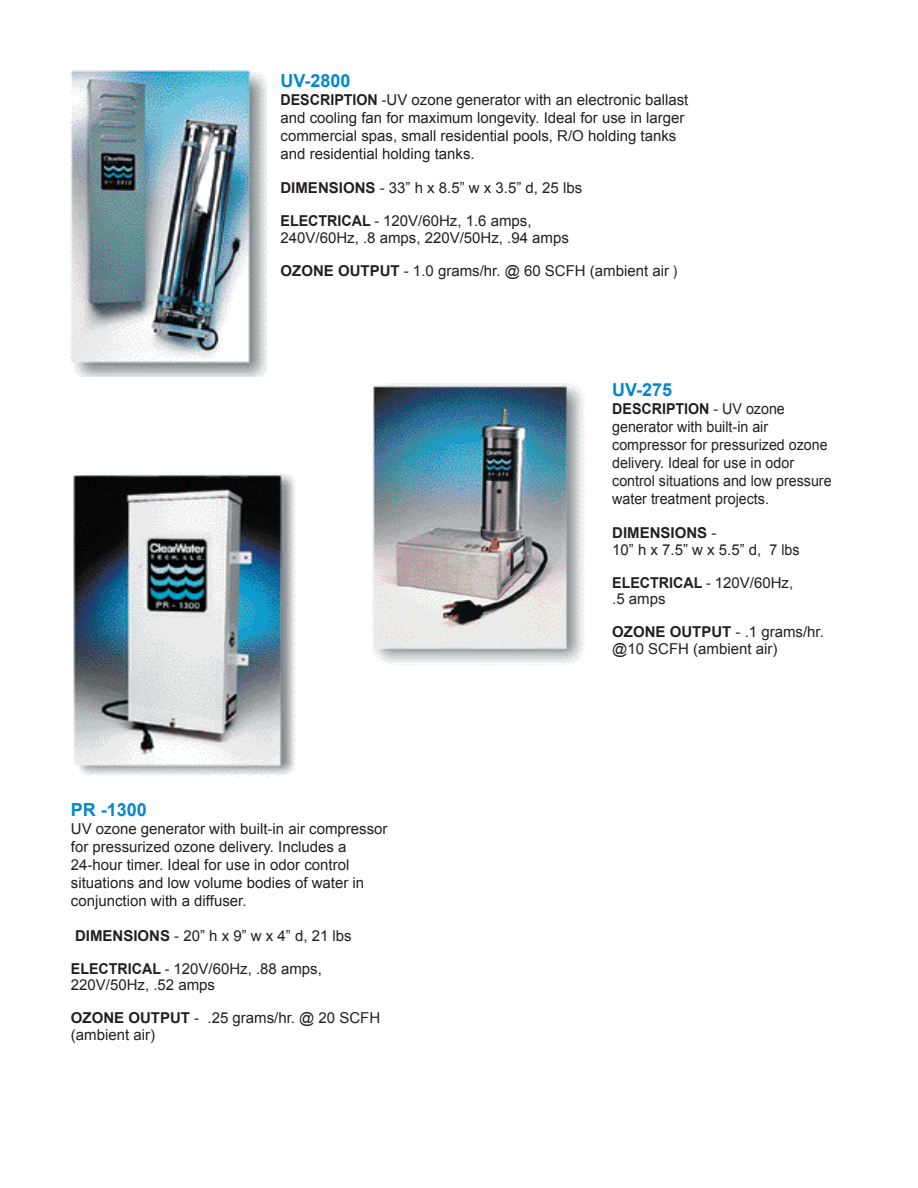
<style>
.page{position:relative;width:918px;height:1188px;background:#fff}
.page>*{position:absolute;margin:0;border:0;box-sizing:border-box;transform-origin:0 0}
.t1{font:700 18px "Arial";color:#0088ce}
.t2{font:15px/18px "Arial";color:#231f20;scale:.95 1}
.t3{font:15px/18px "Arial";color:#231f20}
.s1{font-weight:700}
</style>
<div class="page">
<img style="left:70px;top:70px;width:196px;height:306px">
<img style="left:73px;top:474px;width:222px;height:303px">
<img style="left:371px;top:383px;width:215px;height:282px">
<p class="t1" style="left:280px;top:70px;width:72px">UV-2800</p>
<p class="t2" style="left:280px;top:91px;width:431px"><span class="s1">DESCRIPTION</span> -UV ozone generator with an electronic ballast and cooling fan for maximum longevity. Ideal for use in larger commercial spas, small residential pools, R/O holding tanks and residential holding tanks.</p>
<p class="t3" style="left:280px;top:179px;width:303px"><span class="s1">DIMENSIONS</span> - 33” h x 8.5” w x 3.5” d, 25 lbs</p>
<p class="t2" style="left:280px;top:213px;width:305px;line-height:16.5px"><span class="s1">ELECTRICAL</span> - 120V/60Hz, 1.6 amps,<br>240V/60Hz, .8 amps, 220V/50Hz, .94 amps</p>
<p class="t3" style="left:280px;top:262px;width:398px"><span class="s1">OZONE OUTPUT</span> - 1.0 grams/hr. @ 60 SCFH (ambient air )</p>
<p class="t1" style="left:71px;top:800px;width:78px">PR -1300</p>
<p class="t3" style="left:71px;top:820px;width:318px">UV ozone generator with built-in air compressor for pressurized ozone delivery. Includes a 24-hour timer. Ideal for use in odor control situations and low volume bodies of water in conjunction with a diffuser.</p>
<p class="t3" style="left:75px;top:926px;width:278px"><span class="s1">DIMENSIONS</span> - 20” h x 9” w x 4” d, 21 lbs</p>
<p class="t2" style="left:71px;top:960px;width:266px;line-height:16.5px"><span class="s1">ELECTRICAL</span> - 120V/60Hz, .88 amps,<br>220V/50Hz, .52 amps</p>
<p class="t3" style="left:71px;top:1010px;width:311px;line-height:16.5px"><span class="s1">OZONE OUTPUT</span> - .25 grams/hr. @ 20 SCFH (ambient air)</p>
<p class="t1" style="left:612px;top:379px;width:62px">UV-275</p>
<p class="t2" style="left:612px;top:400px;width:232px"><span class="s1">DESCRIPTION</span> - UV ozone generator with built-in air compressor for pressurized ozone delivery. Ideal for use in odor control situations and low pressure water treatment projects.</p>
<p class="t3" style="left:612px;top:525px;width:189px;line-height:16.5px"><span class="s1">DIMENSIONS</span> -<br>10” h x 7.5” w x 5.5” d, 7 lbs</p>
<p class="t2" style="left:612px;top:574px;width:192px;line-height:16.5px"><span class="s1">ELECTRICAL</span> - 120V/60Hz, .5 amps</p>
<p class="t3" style="left:612px;top:624px;width:213px;line-height:16.5px"><span class="s1">OZONE OUTPUT</span> - .1 grams/hr. @10 SCFH (ambient air)</p>
</div>
